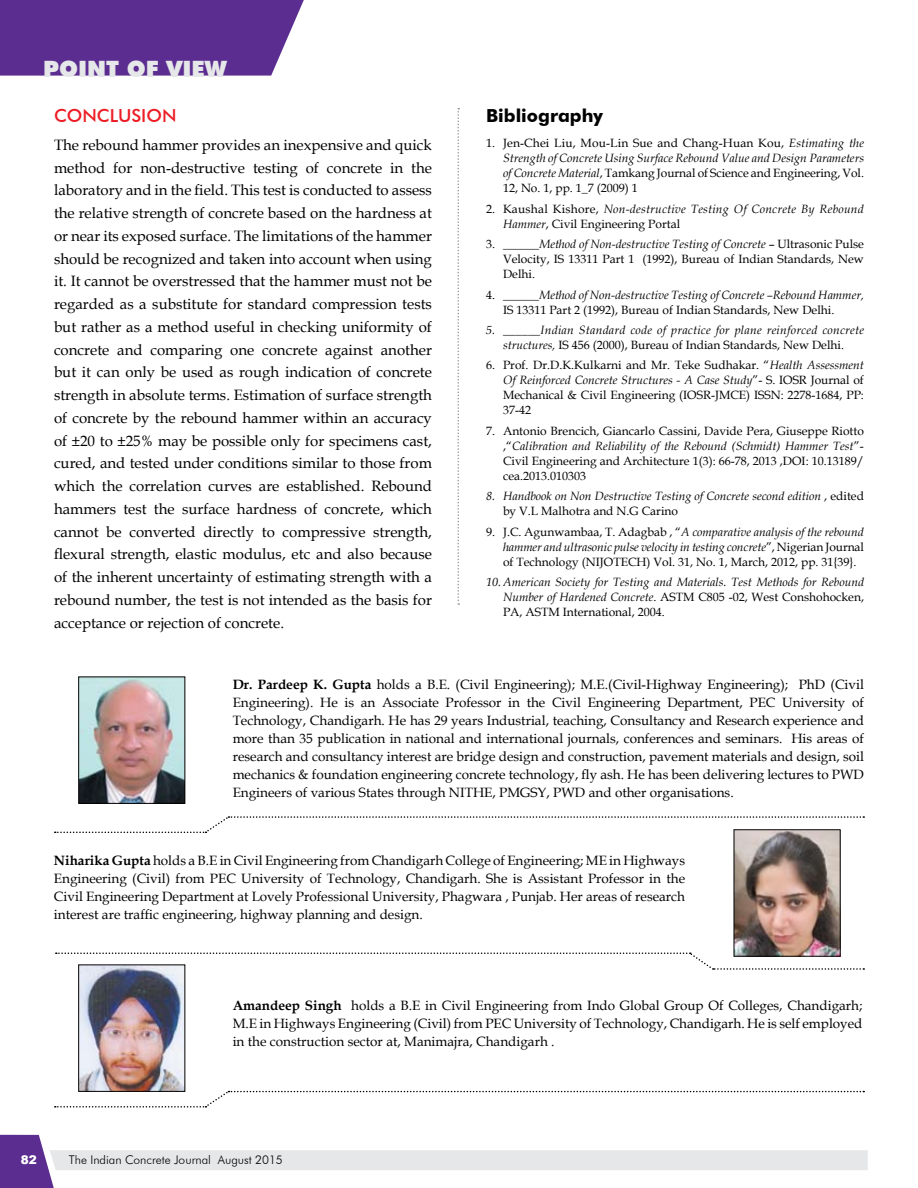
<style>
.page{position:relative;width:918px;height:1188px;background:#fff}
.page>*{position:absolute;margin:0;border:0;box-sizing:border-box;transform-origin:0 0}
.t1{font:900 22.5px "Futura BT";color:#e6e7e8}
.t2{font:700 18px "Futura BT";color:#000}
.t3{font:500 18px "Futura BT";color:#ed1c24}
.t4{font:15px/22.8px "Book Antiqua";color:#000;text-align:justify}
.t5{font:13.5px/18px "Book Antiqua";color:#000;text-align:justify}
.t6{font:12px/15px "Book Antiqua";color:#000;text-align:justify}
.t7{font:italic 12px/15px "Book Antiqua";color:#000}
.t8{font:italic 12px/15px "Book Antiqua";letter-spacing:.02em;color:#000}
.t9{font:300 12px "Futura BT";color:#000}
.t10{font:900 12px "Arial";color:#fff}
.s1{font-style:italic}
.s2{font-style:normal}
.s3{font-weight:700}
</style>
<div class="page">
<svg style="left:0;top:1135px;width:868px;height:53px"></svg>
<div style="left:0;top:0;width:304px;height:76px;background:#5c2d91"></div>
<svg style="left:55px;top:816px;width:809px;height:17px"></svg>
<img style="left:80px;top:678px;width:103px;height:124px">
<div style="left:78px;top:676px;width:107px;height:128px;border:1px solid #000"></div>
<img style="left:736px;top:831px;width:103px;height:121px">
<div style="left:734px;top:829px;width:107px;height:128px;border:1px solid #000"></div>
<svg style="left:56px;top:952px;width:808px;height:18px"></svg>
<svg style="left:458px;top:108px;width:1px;height:497px"></svg>
<svg style="left:55px;top:1090px;width:809px;height:18px"></svg>
<img style="left:80px;top:966px;width:103px;height:124px">
<div style="left:78px;top:964px;width:107px;height:128px;border:1px solid #000"></div>
<h1 class="t1" style="left:43px;top:55px;width:185px">POINT OF VIEW</h1>
<h2 class="t3" style="left:54px;top:104px;width:15px">CON</h2>
<h2 class="t3" style="left:97px;top:104px;width:65px">CLUSION</h2>
<p class="t4" style="left:54px;top:133px;width:380px">The rebound hammer provides an inexpensive and quick method for non-destructive testing of concrete in the laboratory and in the field. This test is conducted to assess the relative strength of concrete based on the hardness at or near its exposed surface. The limitations of the hammer should be recognized and taken into account when using it. It cannot be overstressed that the hammer must not be regarded as a substitute for standard compression tests but rather as a method useful in checking uniformity of concrete and comparing one concrete against another but it can only be used as rough indication of concrete strength in absolute terms. Estimation of surface strength of concrete by the rebound hammer within an accuracy of ±20 to ±25% may be possible only for specimens cast, cured, and tested under conditions similar to those from which the correlation curves are established. Rebound hammers test the surface hardness of concrete, which cannot be converted directly to compressive strength, flexural strength, elastic modulus, etc and also because of the inherent uncertainty of estimating strength with a rebound number, the test is not intended as the basis for acceptance or rejection of concrete.</p>
<h2 class="t2" style="left:486px;top:104px;width:119px">Bibliography</h2>
<p class="t6" style="left:503px;top:136px;width:363px">Jen-Chei Liu, Mou-Lin Sue and Chang-Huan Kou, <span class="s1">Estimating the Strength of Concrete Using Surface Rebound Value and Design Parameters of Concrete Material</span>, Tamkang Journal of Science and Engineering, Vol.<br>12, No. 1, pp. 1_7 (2009) 1</p>
<p class="t8" style="left:503px;top:201px;width:362px"><span class="s2">Kaushal Kishore,</span> Non-destructive Testing Of Concrete By Rebound<br>Hammer<span class="s2">, Civil Engineering Portal</span></p>
<p class="t6" style="left:503px;top:236px;width:362px">______<span class="s1">Method of Non-destructive Testing of Concrete</span> – Ultrasonic Pulse Velocity, IS 13311 Part 1 (1992), Bureau of Indian Standards, New Delhi.</p>
<p class="t6" style="left:503px;top:287px;width:362px">______<span class="s1">Method of Non-destructive Testing of Concrete –Rebound Hammer,<br></span>IS 13311 Part 2 (1992), Bureau of Indian Standards, New Delhi.</p>
<p class="t8" style="left:503px;top:322px;width:362px">______Indian Standard code of practice for plane reinforced concrete structures, <span class="s2">IS 456 (2000), Bureau of Indian Standards, New Delhi.</span></p>
<p class="t6" style="left:503px;top:358px;width:362px">Prof. Dr.D.K.Kulkarni and Mr. Teke Sudhakar. “<span class="s1">Health Assessment Of Reinforced Concrete Structures - A Case Study</span>”- S. IOSR Journal of Mechanical &amp; Civil Engineering (IOSR-JMCE) ISSN: 2278-1684, PP:<br>37-42</p>
<p class="t6" style="left:503px;top:423px;width:362px">Antonio Brencich, Giancarlo Cassini, Davide Pera, Giuseppe Riotto ,“<span class="s1">Calibration and Reliability of the Rebound (Schmidt) Hammer Test</span>”- Civil Engineering and Architecture 1(3): 66-78, 2013 ,DOI: 10.13189/ cea.2013.010303</p>
<p class="t7" style="left:503px;top:488px;width:362px">Handbook on Non Destructive Testing of Concrete second edition <span class="s2">, edited by V.L Malhotra and N.G Carino</span></p>
<p class="t6" style="left:503px;top:524px;width:363px">J.C. Agunwambaa, T. Adagbab , “<span class="s1">A comparative analysis of the rebound hammer and ultrasonic pulse velocity in testing concrete</span>”, Nigerian Journal of Technology (NIJOTECH) Vol. 31, No. 1, March, 2012, pp. 31{39}.</p>
<p class="t7" style="left:503px;top:574px;width:363px;text-align:justify;text-indent:-17px">10. American Society for Testing and Materials. Test Methods for Rebound Number of Hardened Concrete<span class="s2">. ASTM C805 -02, West Conshohocken, PA, ASTM International, 2004.</span></p>
<p class="t6" style="left:486px;top:136px;width:10px">1.</p>
<p class="t6" style="left:486px;top:201px;width:10px">2.</p>
<p class="t6" style="left:486px;top:236px;width:10px">3.</p>
<p class="t6" style="left:486px;top:287px;width:10px">4.</p>
<p class="t7" style="left:486px;top:322px;width:10px">5.</p>
<p class="t6" style="left:486px;top:358px;width:10px">6.</p>
<p class="t6" style="left:486px;top:423px;width:10px">7.</p>
<p class="t7" style="left:486px;top:488px;width:10px">8.</p>
<p class="t6" style="left:486px;top:524px;width:10px">9.</p>
<p class="t5" style="left:233px;top:675px;width:633px"><span class="s3">Dr. Pardeep K. Gupta</span> holds a B.E. (Civil Engineering); M.E.(Civil-Highway Engineering); PhD (Civil Engineering). He is an Associate Professor in the Civil Engineering Department, PEC University of Technology, Chandigarh. He has 29 years Industrial, teaching, Consultancy and Research experience and more than 35 publication in national and international journals, conferences and seminars. His areas of research and consultancy interest are bridge design and construction, pavement materials and design, soil mechanics &amp; foundation engineering concrete technology, fly ash. He has been delivering lectures to PWD Engineers of various States through NITHE, PMGSY, PWD and other organisations.</p>
<p class="t5" style="left:54px;top:851px;width:633px"><span class="s3">Niharika Gupta</span> holds a B.E in Civil Engineering from Chandigarh College of Engineering; ME in Highways Engineering (Civil) from PEC University of Technology, Chandigarh. She is Assistant Professor in the Civil Engineering Department at Lovely Professional University, Phagwara , Punjab. Her areas of research interest are traffic engineering, highway planning and design.</p>
<p class="t5" style="left:233px;top:996px;width:631px"><span class="s3">Amandeep Singh</span> holds a B.E in Civil Engineering from Indo Global Group Of Colleges, Chandigarh; M.E in Highways Engineering (Civil) from PEC University of Technology, Chandigarh. He is self employed in the construction sector at, Manimajra, Chandigarh .</p>
<p class="t10" style="left:21px;top:1151px;width:18px">82</p>
<p class="t9" style="left:69px;top:1152px;width:216px">The Indian Concrete Journal August 2015</p>
</div>
